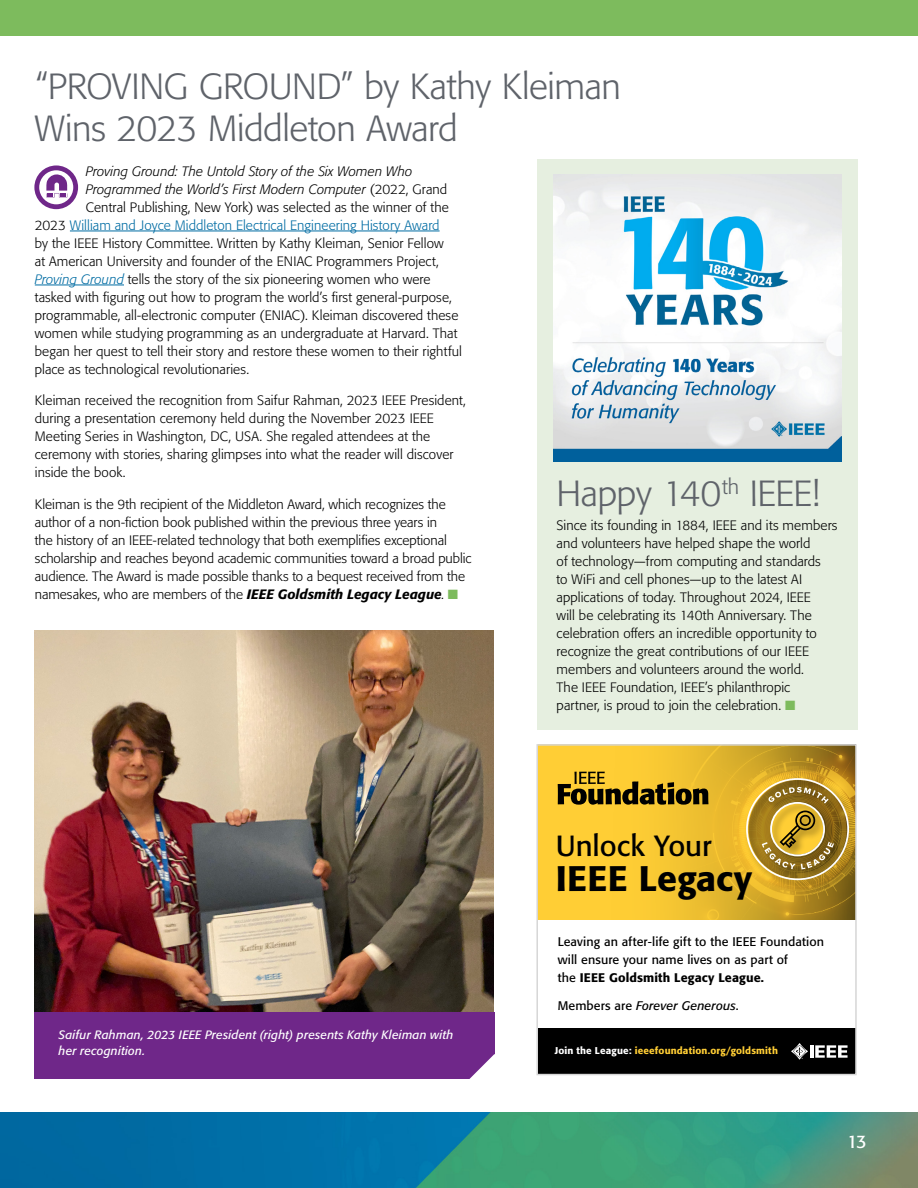
<style>
.page{position:relative;width:918px;height:1188px;background:#fff}
.page>*{position:absolute;margin:0;border:0;box-sizing:border-box;transform-origin:0 0}
.t1{font:300 36px/42px "Formata";letter-spacing:-.01em;color:#5f636a}
.t2{font:500 35.1px "Formata";letter-spacing:.005em;color:#000}
.t3{font:28.8px "Formata";color:#000}
.t4{font:18px "Formata";color:#fff}
.t5{font:300 13.5px/18px "Formata";letter-spacing:.005em;color:#000}
.t6{font:italic 300 13.5px "Formata";letter-spacing:.005em;color:#000}
.t7{font:300 13.5px "Formata";letter-spacing:.005em;color:#006ca3}
.t8{font:12.3px/18px "Formata";letter-spacing:.005em;color:#000}
.t9{font:italic 12.3px "Formata";letter-spacing:.005em;color:#000}
.t10{font:italic 12px/16.5px "Formata";letter-spacing:.015em;color:#fff}
.t11{font:500 9.75px "Formata";letter-spacing:.015em;color:#ffce35}
.t12{font:700 1.65px "Helvetica";color:#fff}
.s1{font-style:normal}
.s2{color:#000}
.s3{font-style:italic;color:#006ca3}
.s4{font-weight:500;font-style:italic}
.s5{color:#7dbb5d}
.s6{font-weight:500}
.s7{color:#fff}
</style>
<div class="page">
<div style="left:0;top:0;width:918px;height:35px;background:#7dbb5d"></div>
<img style="left:18px;top:1112px;width:900px;height:76px">
<hr style="left:70px;top:231px;width:370px;height:1px;background:#006ca3">
<hr style="left:35px;top:285px;width:89px;height:1px;background:#006ca3">
<img style="left:0;top:1112px;width:18px;height:76px">
<img style="left:34px;top:631px;width:460px;height:382px">
<svg style="left:539px;top:747px;width:315px;height:173px;background:#eabc2f"></svg>
<div style="left:744px;top:777px;width:112px;height:114px;background:#000;opacity:.35"></div>
<svg style="left:746px;top:778px;width:103px;height:102px;background:#b59439"></svg>
<div style="left:538px;top:1028px;width:318px;height:47px;background:#000"></div>
<svg style="left:558px;top:772px;width:150px;height:33px;background:#96791e"></svg>
<svg style="left:791px;top:1043px;width:57px;height:17px"></svg>
<div style="left:536px;top:744px;width:321px;height:331px;border:2px solid #d6d6d6"></div>
<div style="left:34px;top:1013px;width:460px;height:66px;background:#6f2789"></div>
<svg style="left:470px;top:1054px;width:25px;height:25px"></svg>
<svg style="left:34px;top:165px;width:44px;height:44px"></svg>
<svg style="left:39px;top:170px;width:34px;height:34px"></svg>
<svg style="left:46px;top:174px;width:21px;height:23px"></svg>
<div style="left:537px;top:159px;width:320px;height:570px;background:#e6efe0"></div>
<img style="left:554px;top:175px;width:287px;height:287px">
<h1 class="t1" style="left:35px;top:65px;width:588px">“PROVING GROUND” by Kathy Kleiman<br>Wins 2023 Middleton Award</h1>
<p class="t6" style="left:86px;top:163px;width:328px">Proving Ground: The Untold Story of the Six Women Who</p>
<p class="t6" style="left:86px;top:181px;width:363px">Programmed the World’s First Modern Computer <span class="s1">(2022, Grand</span></p>
<p class="t5" style="left:86px;top:198px;width:364px">Central Publishing, New York) was selected as the winner of the</p>
<p class="t7" style="left:35px;top:217px;width:406px"><span class="s2">2023</span> William and Joyce Middleton Electrical Engineering History Award</p>
<p class="t5" style="left:35px;top:234px;width:410px">by the IEEE History Committee. Written by Kathy Kleiman, Senior Fellow</p>
<p class="t5" style="left:35px;top:252px;width:406px">at American University and founder of the ENIAC Programmers Project,</p>
<p class="t5" style="left:35px;top:270px;width:397px"><span class="s3">Proving Ground</span> tells the story of the six pioneering women who were</p>
<p class="t5" style="left:35px;top:288px;width:419px">tasked with figuring out how to program the world’s first general-purpose,</p>
<p class="t5" style="left:35px;top:306px;width:425px">programmable, all-electronic computer (ENIAC). Kleiman discovered these</p>
<p class="t5" style="left:35px;top:324px;width:424px">women while studying programming as an undergraduate at Harvard. That</p>
<p class="t5" style="left:35px;top:342px;width:429px">began her quest to tell their story and restore these women to their rightful</p>
<p class="t5" style="left:35px;top:360px;width:216px">place as technological revolutionaries.</p>
<p class="t5" style="left:35px;top:391px;width:433px">Kleiman received the recognition from Saifur Rahman, 2023 IEEE President, during a presentation ceremony held during the November 2023 IEEE Meeting Series in Washington, DC, USA. She regaled attendees at the ceremony with stories, sharing glimpses into what the reader will discover inside the book.</p>
<p class="t5" style="left:35px;top:495px;width:438px">Kleiman is the 9th recipient of the Middleton Award, which recognizes the author of a non-fiction book published within the previous three years in<br>the history of an IEEE-related technology that both exemplifies exceptional scholarship and reaches beyond academic communities toward a broad public audience. The Award is made possible thanks to a bequest received from the namesakes, who are members of the <span class="s4">IEEE Goldsmith Legacy League</span>. <span class="s5">■</span></p>
<h1 class="t1" style="left:557px;top:472px;width:265px">Happy 140<sup>th</sup> IEEE!</h1>
<p class="t5" style="left:557px;top:517px;width:282px">Since its founding in 1884, IEEE and its members and volunteers have helped shape the world<br>of technology—from computing and standards<br>to WiFi and cell phones—up to the latest AI applications of today. Throughout 2024, IEEE<br>will be celebrating its 140th Anniversary. The celebration offers an incredible opportunity to recognize the great contributions of our IEEE members and volunteers around the world.<br>The IEEE Foundation, IEEE’s philanthropic<br>partner, is proud to join the celebration. <span class="s5">■</span></p>
<p class="t10" style="left:59px;top:1026px;width:397px">Saifur Rahman, 2023 IEEE President (right) presents Kathy Kleiman with her recognition.</p>
<h3 class="t3" style="left:556px;top:829px;width:158px">Unlock Your</h3>
<h2 class="t2" style="left:556px;top:857px;width:198px">IEEE Legacy</h2>
<p class="t8" style="left:558px;top:932px;width:268px">Leaving an after-life gift to the IEEE Foundation will ensure your name lives on as part of<br>the <span class="s6">IEEE Goldsmith Legacy League.</span></p>
<p class="t9" style="left:558px;top:998px;width:183px"><span class="s1">Members are</span> Forever Generous<span class="s1">.</span></p>
<p class="t11" style="left:555px;top:1045px;width:225px"><span class="s7">Join the League:</span> ieeefoundation.org/goldsmith</p>
<p class="t12" style="left:802px;top:1057px;width:3px">®</p>
<h3 class="t4" style="left:847px;top:1130px;width:21px">13</h3>
</div>
